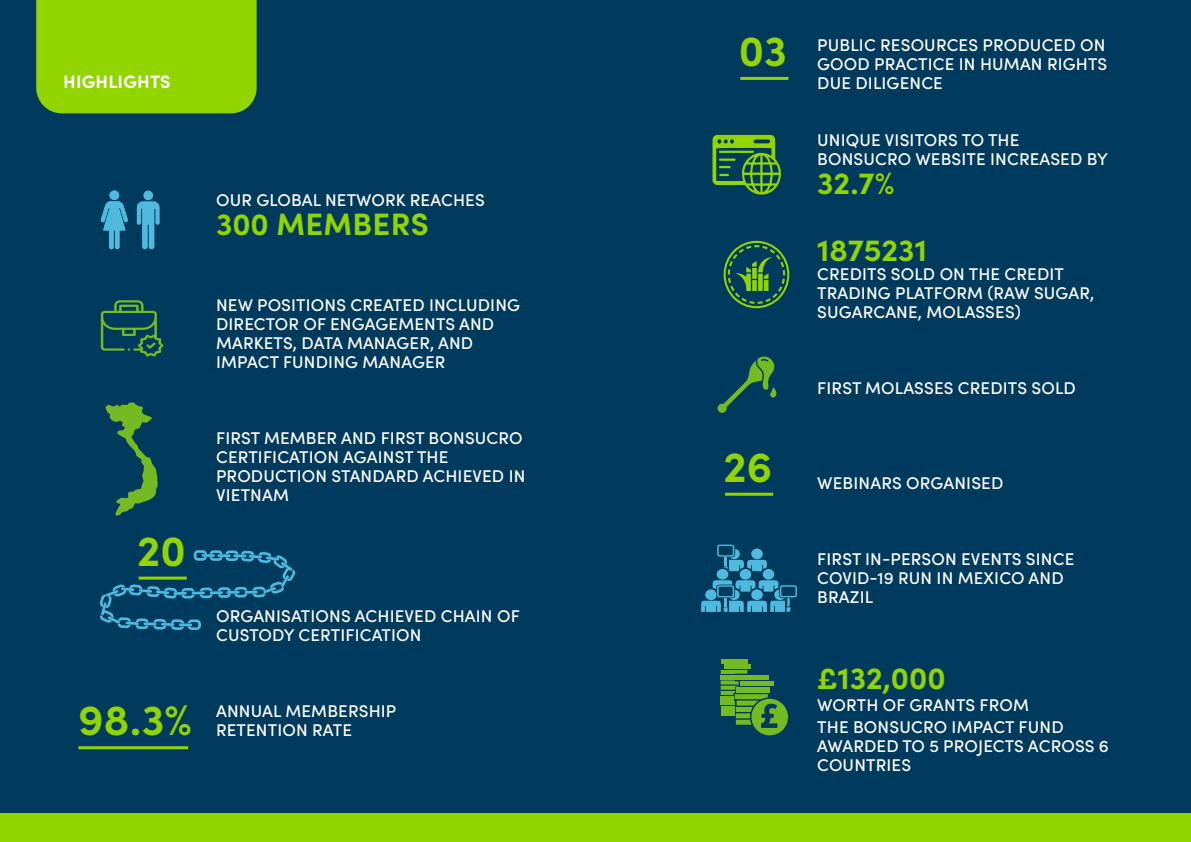
<style>
.page{position:relative;width:1191px;height:842px;background:#fff}
.page>*{position:absolute;margin:0;border:0;box-sizing:border-box;transform-origin:0 0}
.t1{font:700 43px "Sofia Pro";color:#91d400}
.t2{font:700 31px/67px "Sofia Pro";color:#91d400}
.t3{font:700 18px "Sofia Pro";letter-spacing:.01em;color:#fff}
.t4{font:500 17px/19px "Sofia Pro";letter-spacing:.01em;color:#fff}
</style>
<div class="page">
<div style="left:0;top:0;width:1191px;height:833px;background:#003a5d"></div>
<svg style="left:137px;top:201px;width:23px;height:48px"></svg>
<div style="left:143px;top:190px;width:10px;height:10px;background:#4fbade;border-radius:50%"></div>
<svg style="left:101px;top:201px;width:27px;height:48px"></svg>
<div style="left:110px;top:190px;width:9px;height:10px;background:#4fbade;border-radius:50%"></div>
<div style="left:0;top:814px;width:1191px;height:28px;background:#91d400"></div>
<div style="left:36px;top:0;width:221px;height:113px;background:#91d400"></div>
<hr style="left:78px;top:746px;width:110px;height:3px;background:#91d400">
<svg style="left:100px;top:550px;width:195px;height:80px"></svg>
<svg style="left:101px;top:300px;width:63px;height:57px"></svg>
<svg style="left:105px;top:403px;width:53px;height:113px"></svg>
<hr style="left:725px;top:493px;width:48px;height:3px;background:#91d400">
<hr style="left:740px;top:77px;width:48px;height:3px;background:#91d400">
<div style="left:736px;top:675px;width:33px;height:5px;background:#74bb23"></div>
<hr style="left:720px;top:659px;width:27px;height:4px;background:#74bb23">
<hr style="left:724px;top:665px;width:27px;height:4px;background:#74bb23">
<svg style="left:720px;top:670px;width:27px;height:4px"></svg>
<hr style="left:719px;top:675px;width:15px;height:4px;background:#74bb23">
<svg style="left:720px;top:680px;width:68px;height:55px"></svg>
<hr style="left:720px;top:696px;width:13px;height:4px;background:#74bb23">
<div style="left:762px;top:569px;width:12px;height:11px;background:#4fbade;border-radius:50%"></div>
<div style="left:716px;top:569px;width:12px;height:11px;background:#4fbade;border-radius:50%"></div>
<div style="left:739px;top:569px;width:12px;height:11px;background:#4fbade;border-radius:50%"></div>
<svg style="left:701px;top:580px;width:96px;height:32px"></svg>
<svg style="left:717px;top:545px;width:50px;height:27px"></svg>
<svg style="left:717px;top:356px;width:59px;height:57px"></svg>
<svg style="left:723px;top:241px;width:66px;height:67px"></svg>
<svg style="left:712px;top:135px;width:69px;height:60px"></svg>
<p class="t3" style="left:63px;top:68px;width:109px">HIGHLIGHTS</p>
<p class="t4" style="left:216px;top:189px;width:270px">OUR GLOBAL NETWORK REACHES</p>
<h2 class="t2" style="left:216px;top:188px;width:214px">300 MEMBERS</h2>
<p class="t4" style="left:216px;top:294px;width:305px">NEW POSITIONS CREATED INCLUDING<br>DIRECTOR OF ENGAGEMENTS AND<br>MARKETS, DATA MANAGER, AND<br>IMPACT FUNDING MANAGER</p>
<h1 class="t1" style="left:137px;top:518px;width:50px">20</h1>
<p class="t4" style="left:216px;top:427px;width:311px">FIRST MEMBER AND FIRST BONSUCRO<br>CERTIFICATION AGAINST THE<br>PRODUCTION STANDARD ACHIEVED IN<br>VIETNAM</p>
<p class="t4" style="left:216px;top:605px;width:305px">ORGANISATIONS ACHIEVED CHAIN OF<br>CUSTODY CERTIFICATION</p>
<h1 class="t1" style="left:78px;top:687px;width:115px">98.3%</h1>
<p class="t4" style="left:216px;top:700px;width:182px">ANNUAL MEMBERSHIP<br>RETENTION RATE</p>
<h1 class="t1" style="left:739px;top:18px;width:50px">03</h1>
<h1 class="t1" style="left:723px;top:434px;width:50px">26</h1>
<p class="t4" style="left:817px;top:34px;width:291px;text-align:justify">PUBLIC RESOURCES PRODUCED ON GOOD PRACTICE IN HUMAN RIGHTS DUE DILIGENCE</p>
<p class="t4" style="left:817px;top:129px;width:292px">UNIQUE VISITORS TO THE<br>BONSUCRO WEBSITE INCREASED BY</p>
<h2 class="t2" style="left:817px;top:147px;width:111px">32.7%<br>1875231</h2>
<p class="t4" style="left:817px;top:263px;width:279px">CREDITS SOLD ON THE CREDIT<br>TRADING PLATFORM (RAW SUGAR,<br>SUGARCANE, MOLASSES)</p>
<p class="t4" style="left:817px;top:377px;width:260px">FIRST MOLASSES CREDITS SOLD</p>
<p class="t4" style="left:817px;top:472px;width:188px">WEBINARS ORGANISED</p>
<p class="t4" style="left:817px;top:548px;width:258px">FIRST IN-PERSON EVENTS SINCE<br>COVID-19 RUN IN MEXICO AND<br>BRAZIL</p>
<h2 class="t2" style="left:817px;top:642px;width:130px">£132,000</h2>
<p class="t4" style="left:817px;top:693px;width:248px;line-height:22px">WORTH OF GRANTS FROM<br>THE BONSUCRO IMPACT FUND</p>
<p class="t4" style="left:817px;top:735px;width:293px">AWARDED TO 5 PROJECTS ACROSS 6<br>COUNTRIES</p>
</div>
